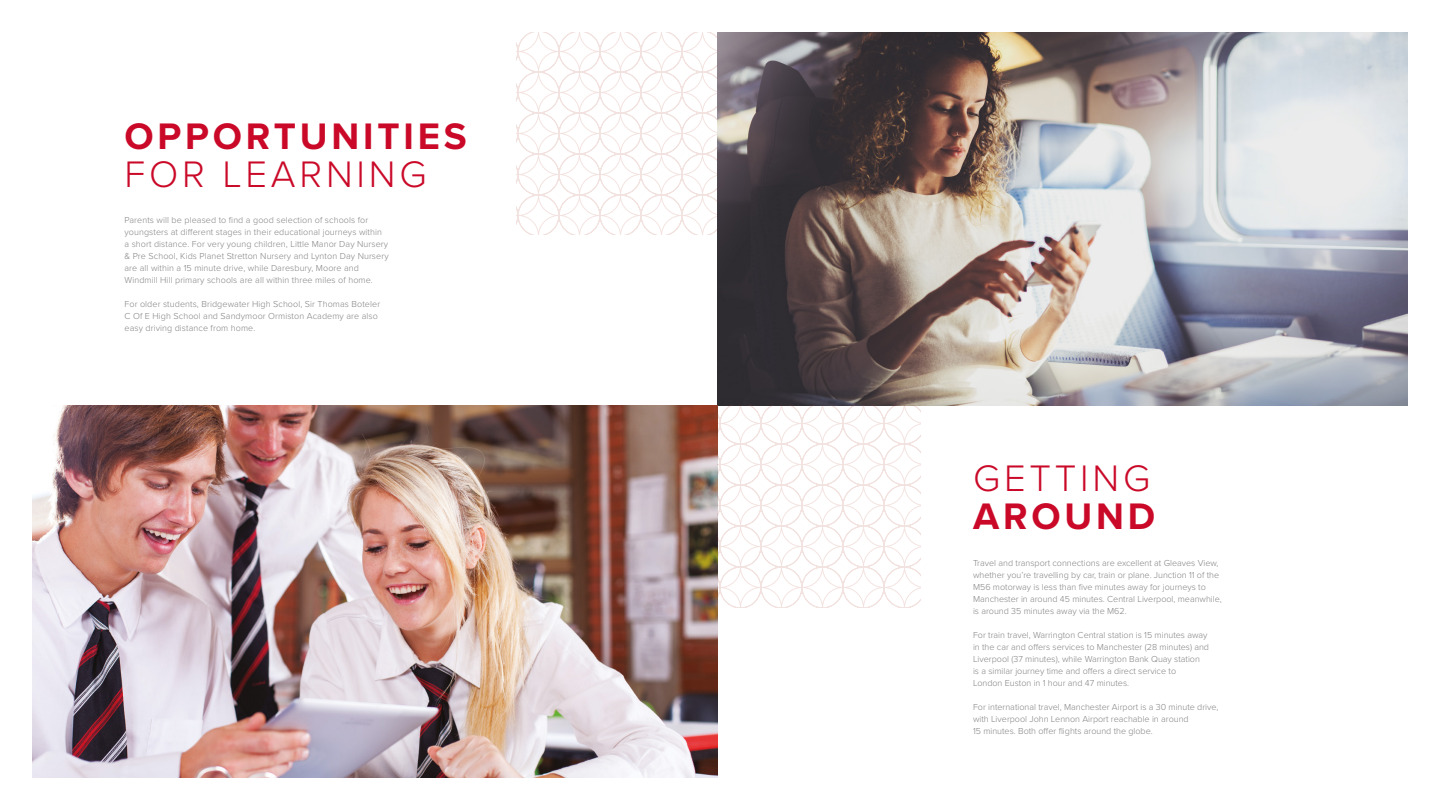
<style>
.page{position:relative;width:1440px;height:810px;background:#fff}
.page>*{position:absolute;margin:0;border:0;box-sizing:border-box;transform-origin:0 0}
.t1{font:700 38.25px "Proxima Nova";letter-spacing:.1em;color:#ca0928}
.t2{font:300 38.25px "Proxima Nova";letter-spacing:.1em;color:#ca0928}
.t3{font:300 9px/12px "Proxima Nova";color:#828282}
</style>
<div class="page">
<svg style="left:516px;top:33px;width:202px;height:202px"></svg>
<img style="left:718px;top:33px;width:690px;height:372px">
<img style="left:32px;top:405px;width:686px;height:373px">
<svg style="left:718px;top:405px;width:202px;height:202px"></svg>
<h1 class="t1" style="left:124px;top:107px;width:344px">OPPORTUNITIES</h1>
<h1 class="t2" style="left:124px;top:146px;width:304px">FOR LEARNING</h1>
<p class="t3" style="left:124px;top:213px;width:266px">Parents will be pleased to find a good selection of schools for youngsters at different stages in their educational journeys within a short distance. For very young children, Little Manor Day Nursery &amp; Pre School, Kids Planet Stretton Nursery and Lynton Day Nursery are all within a 15 minute drive, while Daresbury, Moore and Windmill Hill primary schools are all within three miles of home.</p>
<p class="t3" style="left:124px;top:297px;width:257px">For older students, Bridgewater High School, Sir Thomas Boteler<br>C Of E High School and Sandymoor Ormiston Academy are also easy driving distance from home.</p>
<h1 class="t2" style="left:973px;top:450px;width:179px">GETTING</h1>
<h1 class="t1" style="left:973px;top:488px;width:184px">AROUND</h1>
<p class="t3" style="left:973px;top:557px;width:250px">Travel and transport connections are excellent at Gleaves View, whether you’re travelling by car, train or plane. Junction 11 of the M56 motorway is less than five minutes away for journeys to Manchester in around 45 minutes. Central Liverpool, meanwhile, is around 35 minutes away via the M62.</p>
<p class="t3" style="left:973px;top:629px;width:238px">For train travel, Warrington Central station is 15 minutes away in the car and offers services to Manchester (28 minutes) and Liverpool (37 minutes), while Warrington Bank Quay station<br>is a similar journey time and offers a direct service to<br>London Euston in 1 hour and 47 minutes.</p>
<p class="t3" style="left:973px;top:701px;width:247px">For international travel, Manchester Airport is a 30 minute drive, with Liverpool John Lennon Airport reachable in around<br>15 minutes. Both offer flights around the globe.</p>
</div>
